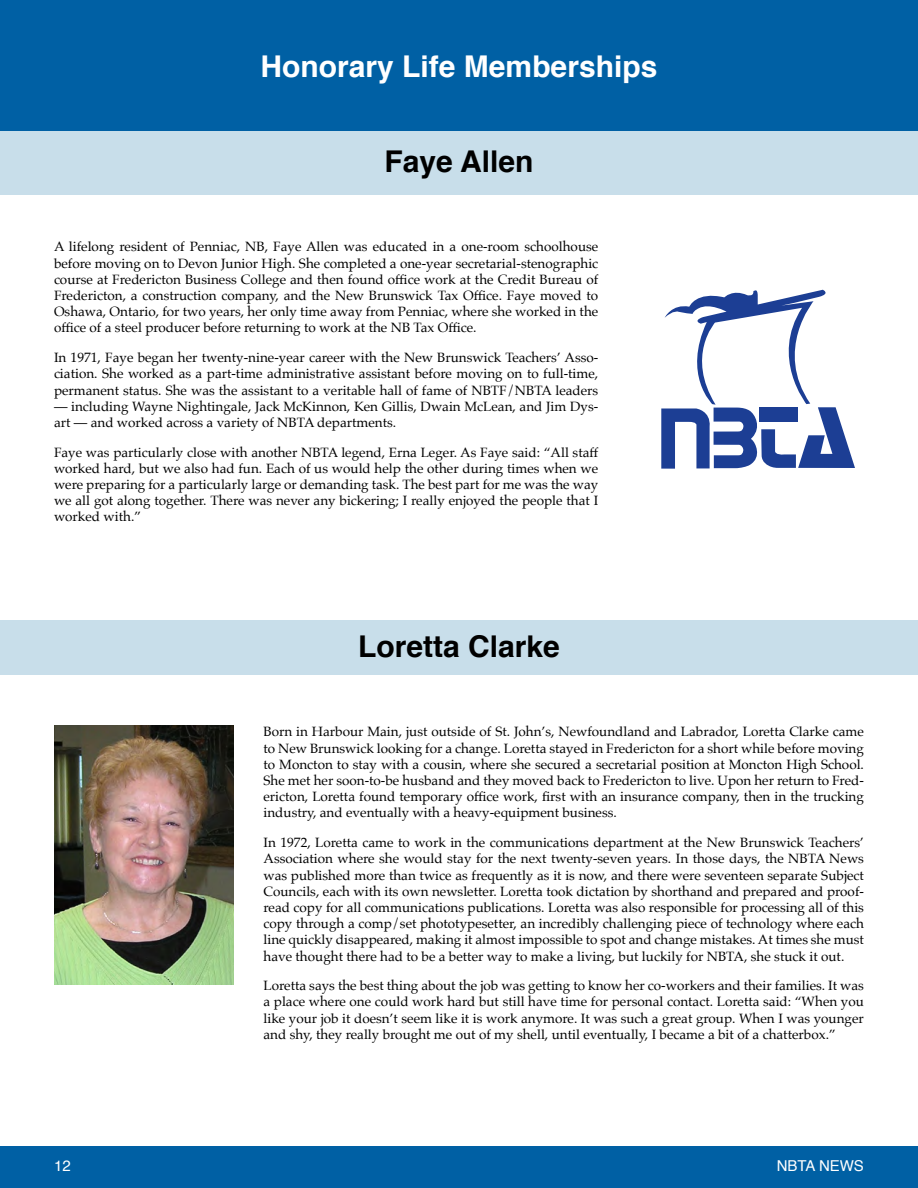
<style>
.page{position:relative;width:918px;height:1188px;background:#fff}
.page>*{position:absolute;margin:0;border:0;box-sizing:border-box;transform-origin:0 0}
.t1{font:700 30px "Helvetica";color:#fff}
.t2{font:700 30px "Helvetica";color:#000}
.t3{font:15px "Helvetica";color:#fff}
.t4{font:13.5px/16.2px "Palatino";color:#000;text-align:justify}
</style>
<div class="page">
<div style="left:0;top:1147px;width:918px;height:41px;background:#0060a4"></div>
<div style="left:0;top:620px;width:918px;height:55px;background:#c8deea"></div>
<div style="left:0;top:130px;width:918px;height:65px;background:#c8deea"></div>
<div style="left:0;top:0;width:918px;height:130px;background:#0060a4"></div>
<img style="left:54px;top:725px;width:179px;height:260px">
<svg style="left:661px;top:290px;width:194px;height:179px"></svg>
<h1 class="t1" style="left:261px;top:42px;width:398px">Honorary Life Memberships</h1>
<h1 class="t2" style="left:385px;top:137px;width:150px">Faye Allen</h1>
<p class="t4" style="left:54px;top:239px;width:546px">A lifelong resident of Penniac, NB, Faye Allen was educated in a one-room schoolhouse before moving on to Devon Junior High. She completed a one-year secretarial-stenographic course at Fredericton Business College and then found office work at the Credit Bureau of Fredericton, a construction company, and the New Brunswick Tax Office. Faye moved to Oshawa, Ontario, for two years, her only time away from Penniac, where she worked in the office of a steel producer before returning to work at the NB Tax Office.</p>
<p class="t4" style="left:54px;top:349px;width:546px">In 1971, Faye began her twenty-nine-year career with the New Brunswick Teachers’ Asso&shy;ciation. She worked as a part-time administrative assistant before moving on to full-time, permanent status. She was the assistant to a veritable hall of fame of NBTF/NBTA leaders</p>
<p class="t4" style="left:54px;top:398px;width:546px">— including Wayne Nightingale, Jack McKinnon, Ken Gillis, Dwain McLean, and Jim Dys&shy;art — and worked across a variety of NBTA departments.</p>
<p class="t4" style="left:54px;top:444px;width:546px">Faye was particularly close with another NBTA legend, Erna Leger. As Faye said: “All staff worked hard, but we also had fun. Each of us would help the other during times when we were preparing for a particularly large or demanding task. The best part for me was the way we all got along together. There was never any bickering; I really enjoyed the people that I worked with.”</p>
<h1 class="t2" style="left:358px;top:623px;width:203px">Loretta Clarke</h1>
<p class="t4" style="left:264px;top:724px;width:602px">Born in Harbour Main, just outside of St. John’s, Newfoundland and Labrador, Loretta Clarke came to New Brunswick looking for a change. Loretta stayed in Fredericton for a short while before moving to Moncton to stay with a cousin, where she secured a secretarial position at Moncton High School.<br>She met her soon-to-be husband and they moved back to Fredericton to live. Upon her return to Fred&shy;ericton, Loretta found temporary office work, first with an insurance company, then in the trucking industry, and eventually with a heavy-equipment business.</p>
<p class="t4" style="left:264px;top:834px;width:602px">In 1972, Loretta came to work in the communications department at the New Brunswick Teachers’ Association where she would stay for the next twenty-seven years. In those days, the NBTA News was published more than twice as frequently as it is now, and there were seventeen separate Subject Councils, each with its own newsletter. Loretta took dictation by shorthand and prepared and proof&shy;read copy for all communications publications. Loretta was also responsible for processing all of this copy through a comp/set phototypesetter, an incredibly challenging piece of technology where each line quickly disappeared, making it almost impossible to spot and change mistakes. At times she must have thought there had to be a better way to make a living, but luckily for NBTA, she stuck it out.</p>
<p class="t4" style="left:264px;top:978px;width:602px">Loretta says the best thing about the job was getting to know her co-workers and their families. It was a place where one could work hard but still have time for personal contact. Loretta said: “When you like your job it doesn’t seem like it is work anymore. It was such a great group. When I was younger and shy, they really brought me out of my shell, until eventually, I became a bit of a chatterbox.”</p>
<p class="t3" style="left:54px;top:1154px;width:18px">12</p>
<p class="t3" style="left:777px;top:1154px;width:89px">NBTA NEWS</p>
</div>
